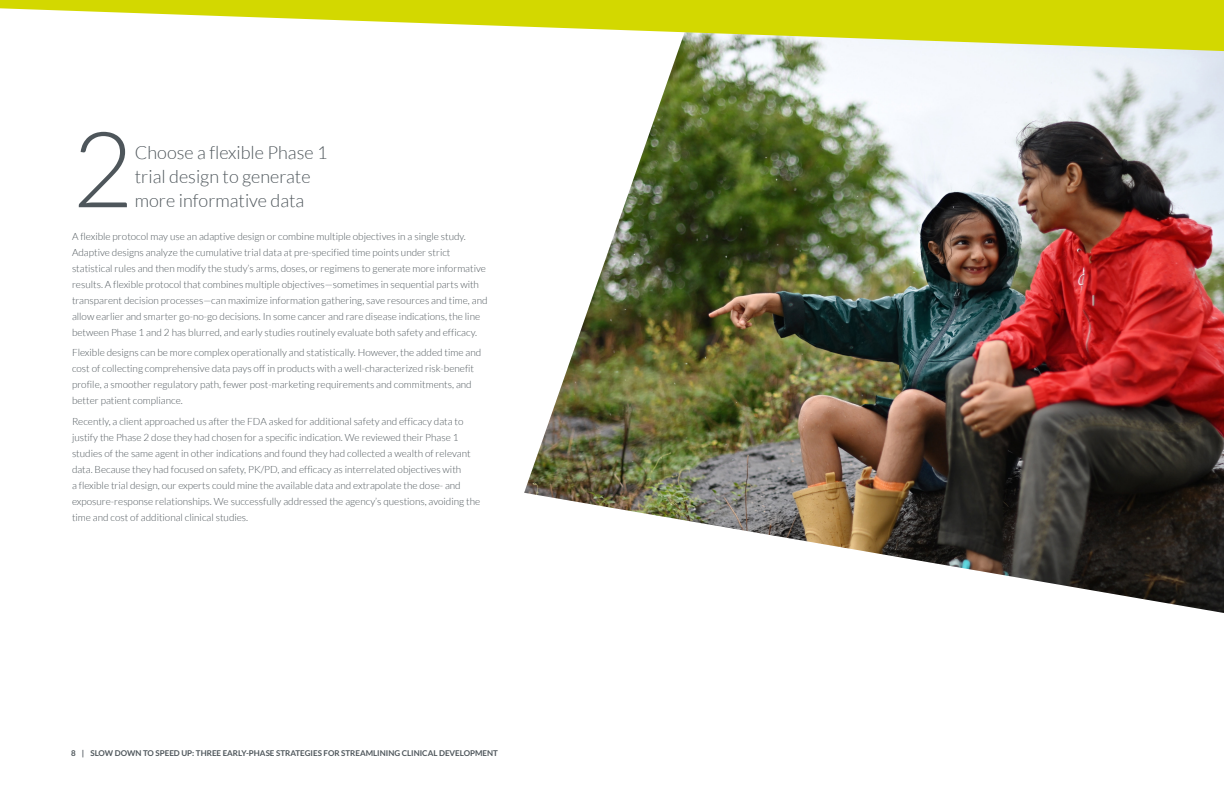
<style>
.page{position:relative;width:1224px;height:792px;background:#fff}
.page>*{position:absolute;margin:0;border:0;box-sizing:border-box;transform-origin:0 0}
.t1{font:300 105.4px "Lato";color:#4e565b}
.t2{font:300 18px/24px "Lato";color:#4e565b}
.t3{font:300 10px/16px "Lato";color:#4e565b}
.t4{font:700 8px "Lato";color:#4e565b}
</style>
<div class="page">
<img style="left:524px;top:51px;width:700px;height:562px">
<svg style="left:0;top:0;width:1224px;height:51px;fill:#d3d800"></svg>
<h1 class="t1" style="left:72px;top:113px;width:63px">2</h1>
<h2 class="t2" style="left:135px;top:141px;width:194px">Choose a flexible Phase 1 trial design to generate more informative data</h2>
<p class="t3" style="left:72px;top:228px;width:417px">A flexible protocol may use an adaptive design or combine multiple objectives in a single study.<br>Adaptive designs analyze the cumulative trial data at pre-specified time points under strict statistical rules and then modify the study’s arms, doses, or regimens to generate more informative results. A flexible protocol that combines multiple objectives—sometimes in sequential parts with transparent decision processes—can maximize information gathering, save resources and time, and allow earlier and smarter go-no-go decisions. In some cancer and rare disease indications, the line between Phase 1 and 2 has blurred, and early studies routinely evaluate both safety and efficacy.</p>
<p class="t3" style="left:72px;top:344px;width:411px">Flexible designs can be more complex operationally and statistically. However, the added time and cost of collecting comprehensive data pays off in products with a well-characterized risk-benefit profile, a smoother regulatory path, fewer post-marketing requirements and commitments, and better patient compliance.</p>
<p class="t3" style="left:72px;top:413px;width:410px">Recently, a client approached us after the FDA asked for additional safety and efficacy data to justify the Phase 2 dose they had chosen for a specific indication. We reviewed their Phase 1 studies of the same agent in other indications and found they had collected a wealth of relevant data. Because they had focused on safety, PK/PD, and efficacy as interrelated objectives with<br>a flexible trial design, our experts could mine the available data and extrapolate the dose- and exposure-response relationships. We successfully addressed the agency’s questions, avoiding the time and cost of additional clinical studies.</p>
<p class="t4" style="left:71px;top:749px;width:428px">8 | SLOW DOWN TO SPEED UP: THREE EARLY-PHASE STRATEGIES FOR STREAMLINING CLINICAL DEVELOPMENT</p>
</div>
